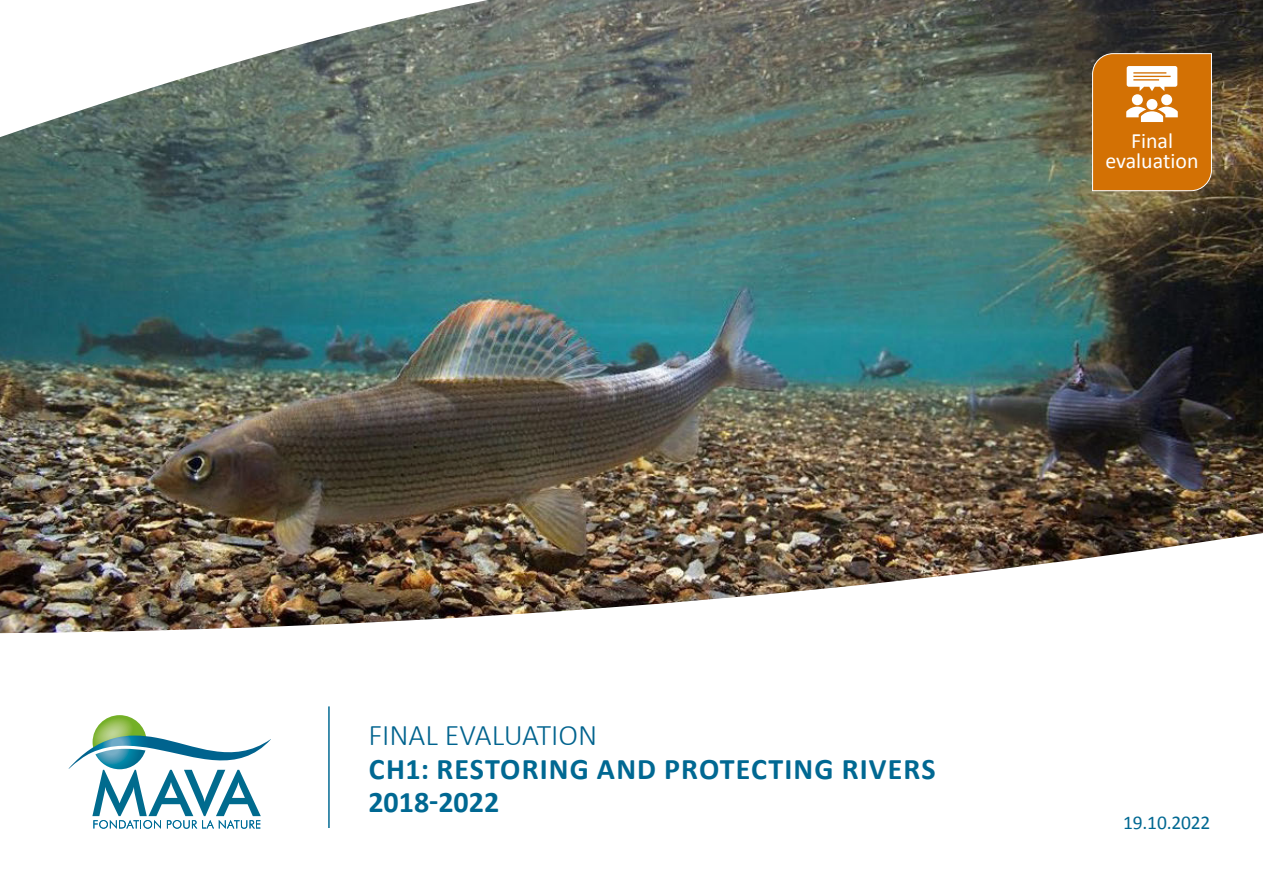
<style>
.page{position:relative;width:1263px;height:893px;background:#fff}
.page>*{position:absolute;margin:0;border:0;box-sizing:border-box;transform-origin:0 0}
.t1{font:700 30px/33px "Calibri";letter-spacing:.04em;color:#006892}
.t2{font:300 30px "Calibri";color:#00638e}
.t3{font:21.9px/20.2px "Calibri";color:#fff;text-align:center}
.t4{font:19.5px "Calibri";letter-spacing:-.01em;color:#006892}
</style>
<div class="page">
<img style="left:0;top:563px;width:1049px;height:71px">
<svg style="left:68px;top:715px;width:203px;height:114px"></svg>
<img style="left:0;top:0;width:1263px;height:563px">
<svg style="left:1092px;top:53px;width:120px;height:138px;background:#d78529"></svg>
<p class="t3" style="left:1105px;top:130px;width:95px">Final evaluat ion</p>
<p class="t2" style="left:368px;top:716px;width:230px">FINAL EVALUATION</p>
<p class="t1" style="left:368px;top:752px;width:569px">CH1: RESTORING AND PROTECTING RIVERS<br>2018-2022</p>
<p class="t4" style="left:1123px;top:809px;width:89px">19.10.2022</p>
</div>
